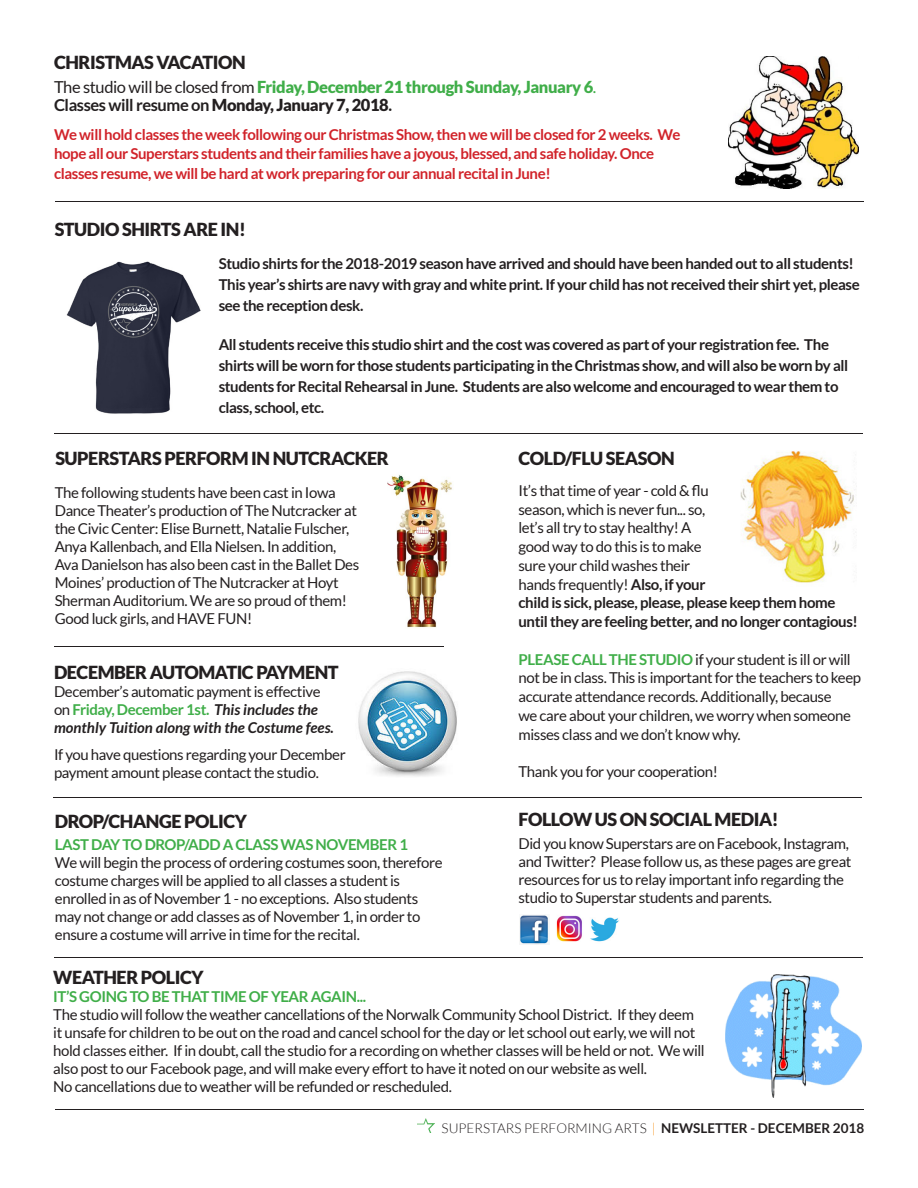
<style>
.page{position:relative;width:918px;height:1188px;background:#fff}
.page>*{position:absolute;margin:0;border:0;box-sizing:border-box;transform-origin:0 0}
.t1{font:900 18px "Lato";letter-spacing:-.025em;color:#231f20}
.t2{font:900 16.5px/18px "Lato";letter-spacing:-.025em;color:#40ae49}
.t3{font:15px/18px "Lato";letter-spacing:-.025em;color:#231f20}
.t4{font:700 15px/21px "Lato";letter-spacing:-.025em;color:#231f20}
.t5{font:700 15px/19.5px "Lato";letter-spacing:-.025em;color:#d1232a}
.t6{font:italic 700 15px/18px "Lato";color:#231f20}
.t7{font:300 13.5px "Lato";color:#231f20}
.s1{font-weight:400;color:#231f20}
.s2{font-weight:400}
.s3{font-weight:700;color:#231f20}
.s4{color:#231f20}
.s5{font-weight:400;font-style:normal}
.s6{font-style:normal;color:#40ae49}
.s7{font-weight:700;color:#40ae49}
.s8{font-weight:700}
.s9{color:#f7941e}
</style>
<div class="page">
<img style="left:417px;top:1119px;width:18px;height:13px">
<img style="left:519px;top:915px;width:29px;height:30px">
<hr style="left:54px;top:958px;width:808px;height:1px;background:#231f20">
<img style="left:725px;top:974px;width:136px;height:123px">
<img style="left:358px;top:671px;width:99px;height:106px">
<hr style="left:55px;top:1110px;width:809px;height:1px;background:#231f20">
<hr style="left:55px;top:434px;width:808px;height:1px;background:#231f20">
<img style="left:66px;top:261px;width:135px;height:153px">
<img style="left:387px;top:475px;width:65px;height:153px">
<hr style="left:56px;top:201px;width:808px;height:1px;background:#231f20">
<img style="left:729px;top:56px;width:130px;height:132px">
<hr style="left:54px;top:646px;width:390px;height:1px;background:#231f20">
<img style="left:740px;top:451px;width:114px;height:132px">
<hr style="left:53px;top:797px;width:809px;height:1px;background:#231f20">
<img style="left:556px;top:915px;width:26px;height:27px">
<img style="left:590px;top:917px;width:29px;height:25px">
<p class="t1" style="left:54px;top:52px;width:193px">CHRISTMAS VACATION</p>
<p class="t2" style="left:54px;top:78px;width:544px"><span class="s1">The studio will be closed from</span> Friday, December 21 through Sunday, January 6<span class="s2">.<br></span><span class="s3">Classes will resume on</span> <span class="s4">Monday, January 7, 2018</span><span class="s3">.</span></p>
<p class="t5" style="left:54px;top:124px;width:628px">We will hold classes the week following our Christmas Show, then we will be closed for 2 weeks. We hope all our Superstars students and their families have a joyous, blessed, and safe holiday. Once classes resume, we will be hard at work preparing for our annual recital in June!</p>
<p class="t1" style="left:55px;top:219px;width:193px">STUDIO SHIRTS ARE IN!</p>
<p class="t4" style="left:219px;top:253px;width:643px">Studio shirts for the 2018-2019 season have arrived and should have been handed out to all students!<br>This year’s shirts are navy with gray and white print. If your child has not received their shirt yet, please see the reception desk.</p>
<p class="t4" style="left:219px;top:334px;width:631px">All students receive this studio shirt and the cost was covered as part of your registration fee. The shirts will be worn for those students participating in the Christmas show, and will also be worn by all students for Recital Rehearsal in June. Students are also welcome and encouraged to wear them to class, school, etc.</p>
<p class="t1" style="left:55px;top:448px;width:335px">SUPERSTARS PERFORM IN NUTCRACKER</p>
<p class="t3" style="left:55px;top:483px;width:306px">The following students have been cast in Iowa Dance Theater’s production of The Nutcracker at the Civic Center: Elise Burnett, Natalie Fulscher, Anya Kallenbach, and Ella Nielsen. In addition, Ava Danielson has also been cast in the Ballet Des Moines’ production of The Nutcracker at Hoyt Sherman Auditorium. We are so proud of them!<br>Good luck girls, and HAVE FUN!</p>
<p class="t1" style="left:54px;top:662px;width:286px">DECEMBER AUTOMATIC PAYMENT</p>
<p class="t6" style="left:54px;top:683px;width:281px"><span class="s5">December’s automatic payment is effective on</span> <span class="s6">Friday, December 1st.</span> This includes the monthly Tuition along with the Costume fees.</p>
<p class="t3" style="left:54px;top:746px;width:293px">If you have questions regarding your December payment amount please contact the studio.</p>
<p class="t1" style="left:55px;top:811px;width:194px">DROP/CHANGE POLICY</p>
<p class="t3" style="left:55px;top:835px;width:389px"><span class="s7">LAST DAY TO DROP/ADD A CLASS WAS NOVEMBER 1<br></span>We will begin the process of ordering costumes soon, therefore costume charges will be applied to all classes a student is enrolled in as of November 1 - no exceptions. Also students may not change or add classes as of November 1, in order to ensure a costume will arrive in time for the recital.</p>
<p class="t1" style="left:518px;top:448px;width:158px">COLD/FLU SEASON</p>
<p class="t3" style="left:518px;top:481px;width:341px;line-height:18.8px">It’s that time of year - cold &amp; flu<br>season, which is never fun... so,<br>let’s all try to stay healthy! A<br>good way to do this is to make<br>sure your child washes their<br>hands frequently! <span class="s8">Also, if your<br>child is sick, please, please, please keep them home until they are feeling better, and no longer contagious!</span></p>
<p class="t3" style="left:518px;top:650px;width:344px;line-height:18.8px"><span class="s7">PLEASE CALL THE STUDIO</span> if your student is ill or will not be in class. This is important for the teachers to keep accurate attendance records. Additionally, because<br>we care about your children, we worry when someone misses class and we don’t know why.</p>
<p class="t3" style="left:518px;top:763px;width:201px">Thank you for your cooperation!</p>
<p class="t1" style="left:518px;top:809px;width:262px">FOLLOW US ON SOCIAL MEDIA!</p>
<p class="t3" style="left:518px;top:834px;width:335px">Did you know Superstars are on Facebook, Instagram, and Twitter? Please follow us, as these pages are great resources for us to relay important info regarding the studio to Superstar students and parents.</p>
<p class="t1" style="left:53px;top:967px;width:152px">WEATHER POLICY</p>
<p class="t3" style="left:53px;top:988px;width:653px"><span class="s7">IT’S GOING TO BE THAT TIME OF YEAR AGAIN...<br></span>The studio will follow the weather cancellations of the Norwalk Community School District. If they deem it unsafe for children to be out on the road and cancel school for the day or let school out early, we will not hold classes either. If in doubt, call the studio for a recording on whether classes will be held or not. We will also post to our Facebook page, and will make every effort to have it noted on our website as well.<br>No cancellations due to weather will be refunded or rescheduled.</p>
<p class="t7" style="left:442px;top:1120px;width:424px">SUPERSTARS PERFORMING ARTS <span class="s9">|</span> <span class="s8">NEWSLETTER - DECEMBER 2018</span></p>
</div>
